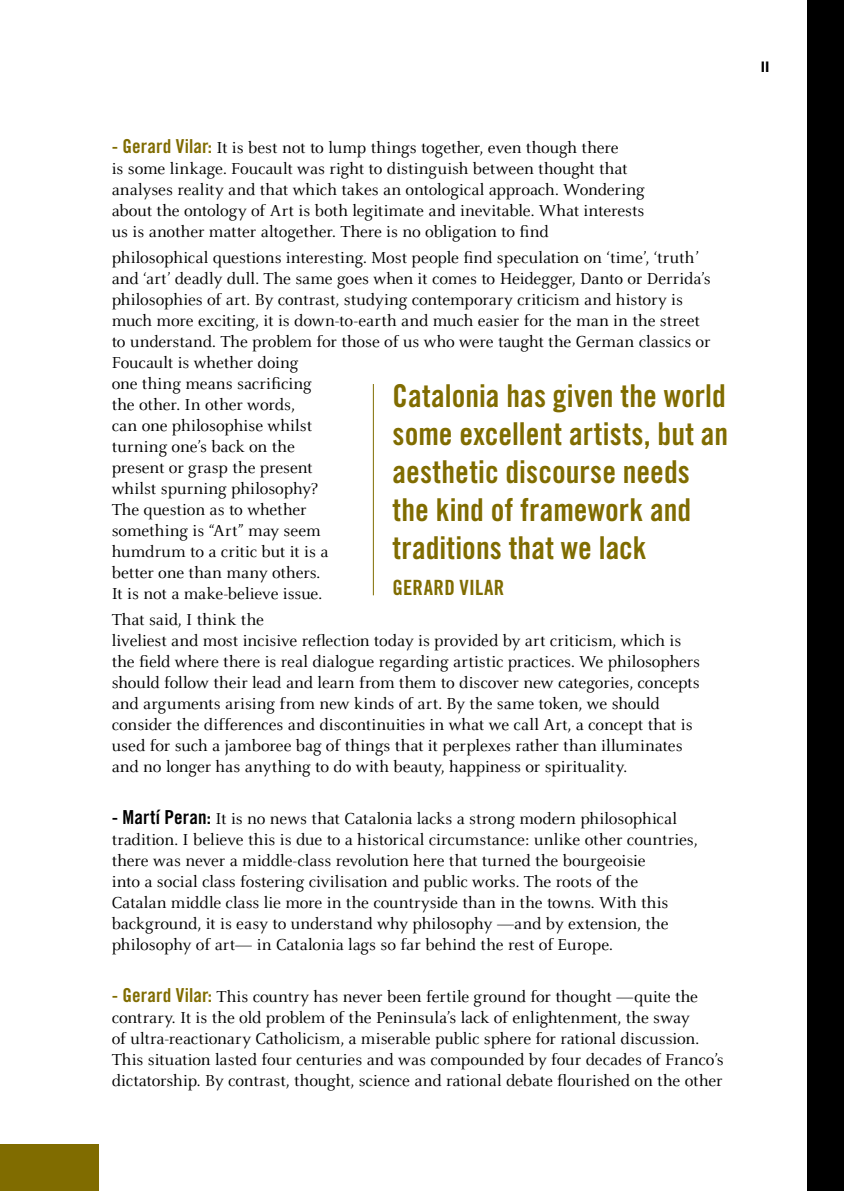
<style>
.page{position:relative;width:844px;height:1191px;background:#fff}
.page>*{position:absolute;margin:0;border:0;box-sizing:border-box;transform-origin:0 0}
.t1{font:31.5px/37.8px "Trade Gothic LT Std Bd Cn 20";color:#806c00}
.t2{font:21px "Trade Gothic LT Std Bd Cn 20";letter-spacing:.005em;color:#806c00}
.t3{font:17.5px/21px "Celeste";letter-spacing:-.005em;color:#000}
.t4{font:700 14.7px "Helvetica Neue LT Std";color:#000}
.s1{font-family:"Trade Gothic LT Std Bd Cn 20";font-size:19.25px;color:#806c00}
.s2{font-family:"Trade Gothic LT Std Bd Cn 20";font-size:19.25px}
</style>
<div class="page">
<div style="left:0;top:1144px;width:99px;height:47px;background:#806c00"></div>
<div style="left:806px;top:0;width:37px;height:1191px;background:#000"></div>
<hr style="left:373px;top:384px;width:1px;height:211px;background:#806c00">
<p class="t3" style="left:112px;top:137px;width:534px"><span class="s1">- Gerard Vilar:</span> It is best not to lump things together, even though there<br>is some linkage. Foucault was right to distinguish between thought that analyses reality and that which takes an ontological approach. Wondering about the ontology of Art is both legitimate and inevitable. What interests us is another matter altogether. There is no obligation to find</p>
<p class="t3" style="left:112px;top:247px;width:600px">philosophical questions interesting. Most people find speculation on ‘time’, ‘truth’ and ‘art’ deadly dull. The same goes when it comes to Heidegger, Danto or Derrida’s philosophies of art. By contrast, studying contemporary criticism and history is much more exciting, it is down-to-earth and much easier for the man in the street to understand. The problem for those of us who were taught the German classics or Foucault is whether doing<br>one thing means sacrificing<br>the other. In other words,<br>can one philosophise whilst<br>turning one’s back on the<br>present or grasp the present<br>whilst spurning philosophy?<br>The question as to whether<br>something is “Art” may seem<br>humdrum to a critic but it is a<br>better one than many others.<br>It is not a make-believe issue.</p>
<p class="t3" style="left:112px;top:609px;width:589px">That said, I think the<br>liveliest and most incisive reflection today is provided by art criticism, which is the field where there is real dialogue regarding artistic practices. We philosophers should follow their lead and learn from them to discover new categories, concepts and arguments arising from new kinds of art. By the same token, we should consider the differences and discontinuities in what we call Art, a concept that is used for such a jamboree bag of things that it perplexes rather than illuminates and no longer has anything to do with beauty, happiness or spirituality.</p>
<p class="t3" style="left:112px;top:808px;width:587px"><span class="s2">- Martí Peran:</span> It is no news that Catalonia lacks a strong modern philosophical tradition. I believe this is due to a historical circumstance: unlike other countries, there was never a middle-class revolution here that turned the bourgeoisie<br>into a social class fostering civilisation and public works. The roots of the<br>Catalan middle class lie more in the countryside than in the towns. With this background, it is easy to understand why philosophy —and by extension, the philosophy of art— in Catalonia lags so far behind the rest of Europe.</p>
<p class="t3" style="left:112px;top:986px;width:613px"><span class="s1">- Gerard Vilar:</span> This country has never been fertile ground for thought —quite the contrary. It is the old problem of the Peninsula’s lack of enlightenment, the sway<br>of ultra-reactionary Catholicism, a miserable public sphere for rational discussion.<br>This situation lasted four centuries and was compounded by four decades of Franco’s dictatorship. By contrast, thought, science and rational debate flourished on the other</p>
<h1 class="t1" style="left:392px;top:377px;width:337px">Catalonia has given the world some excellent artists, but an aesthetic discourse needs the kind of framework and traditions that we lack</h1>
<p class="t2" style="left:392px;top:575px;width:93px">Gerard Vilar</p>
<p class="t4" style="left:760px;top:58px;width:10px">II</p>
</div>
